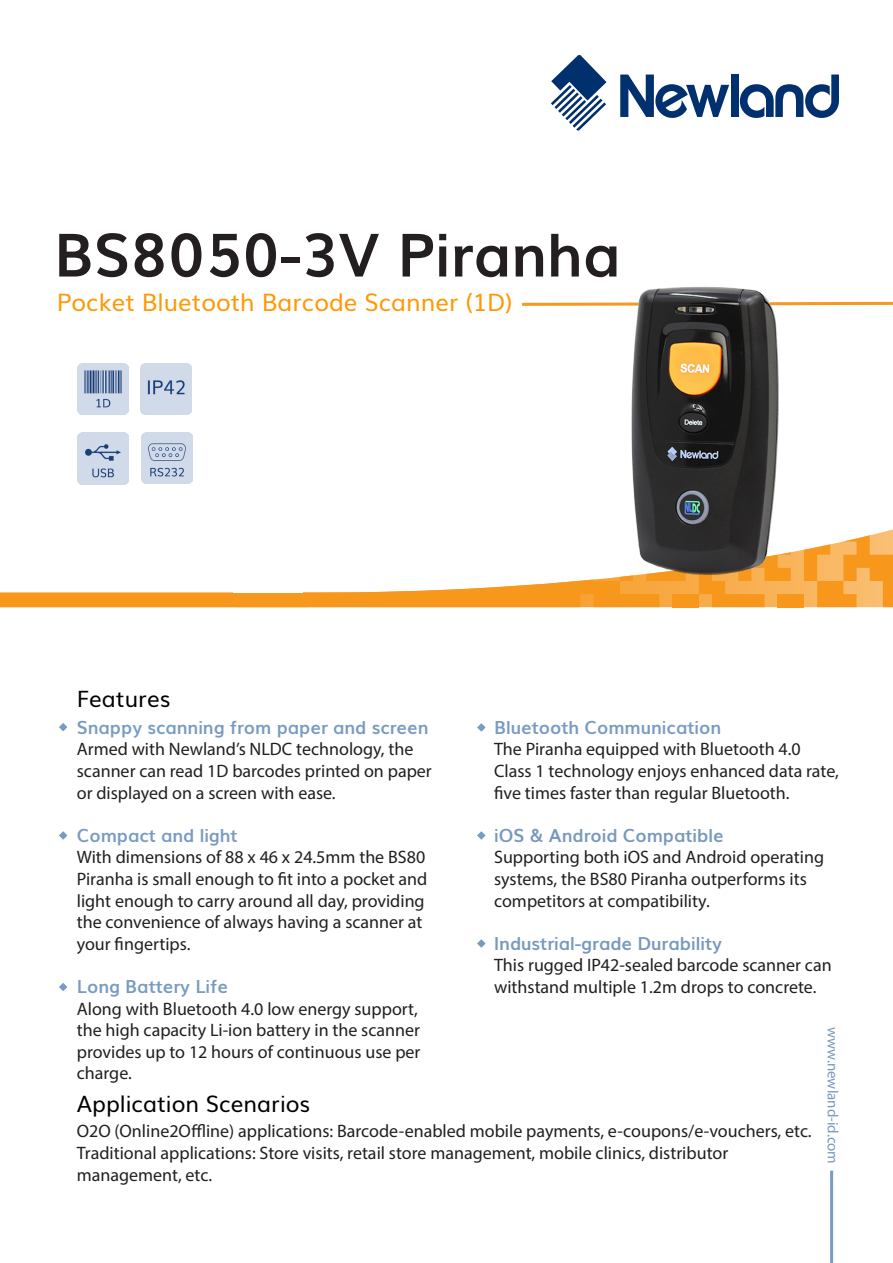
<style>
.page{position:relative;width:893px;height:1263px;background:#fff}
.page>*{position:absolute;margin:0;border:0;box-sizing:border-box;transform-origin:0 0}
.t1{font:700 60px "Muli";color:#231f20}
.t2{font:24px "Muli";color:#ff9806}
.t3{font:22.5px "Muli";color:#000}
.t4{font:18px/21.6px "Myriad Pro";color:#231f20}
.t5{font:700 18px "Muli";color:#789bc3}
.t6{font:700 18px "Muli";color:#7799be}
.t7{font:15px "Myriad Pro";color:#7799be}
</style>
<div class="page">
<svg style="left:551px;top:55px;width:55px;height:76px"></svg>
<svg style="left:620px;top:75px;width:109px;height:43px"></svg>
<div style="left:731px;top:75px;width:7px;height:42px;background:#00306d"></div>
<svg style="left:740px;top:75px;width:99px;height:43px"></svg>
<svg style="left:59px;top:723px;width:8px;height:8px"></svg>
<svg style="left:59px;top:831px;width:8px;height:9px"></svg>
<svg style="left:477px;top:723px;width:9px;height:9px"></svg>
<svg style="left:477px;top:831px;width:9px;height:9px"></svg>
<svg style="left:686px;top:529px;width:207px;height:65px"></svg>
<div style="left:673px;top:594px;width:26px;height:13px;background:#f7981d"></div>
<div style="left:778px;top:594px;width:26px;height:13px;background:#f7981d"></div>
<svg style="left:0;top:580px;width:686px;height:27px"></svg>
<svg style="left:699px;top:580px;width:92px;height:27px"></svg>
<svg style="left:804px;top:535px;width:89px;height:72px"></svg>
<hr style="left:234px;top:589px;width:69px;height:3px;background:#fff">
<svg style="left:522px;top:301px;width:371px;height:5px"></svg>
<hr style="left:830px;top:1171px;width:3px;height:92px;background:#789bc3">
<img style="left:77px;top:363px;width:51px;height:51px">
<img style="left:141px;top:363px;width:50px;height:51px">
<img style="left:77px;top:433px;width:52px;height:51px">
<img style="left:141px;top:433px;width:51px;height:51px">
<img style="left:553px;top:286px;width:303px;height:294px">
<svg style="left:477px;top:939px;width:9px;height:9px"></svg>
<svg style="left:59px;top:983px;width:8px;height:8px"></svg>
<p class="t1" style="left:54px;top:207px;width:568px">BS8050-3V Piranha</p>
<p class="t2" style="left:57px;top:283px;width:458px">Pocket Bluetooth Barcode Scanner (1D)</p>
<p class="t3" style="left:77px;top:681px;width:95px">Features</p>
<p class="t5" style="left:77px;top:713px;width:353px">Snappy scanning from paper and screen</p>
<p class="t4" style="left:77px;top:738px;width:357px">Armed with Newland’s NLDC technology, the scanner can read 1D barcodes printed on paper or displayed on a screen with ease.</p>
<p class="t5" style="left:77px;top:821px;width:162px">Compact and light</p>
<p class="t4" style="left:77px;top:846px;width:352px">With dimensions of 88 x 46 x 24.5mm the BS80<br>Piranha is small enough to fit into a pocket and light enough to carry around all day, providing the convenience of always having a scanner at your fingertips.</p>
<p class="t5" style="left:77px;top:972px;width:153px">Long Battery Life</p>
<p class="t4" style="left:77px;top:997px;width:345px">Along with Bluetooth 4.0 low energy support, the high capacity Li-ion battery in the scanner provides up to 12 hours of continuous use per charge.</p>
<p class="t5" style="left:494px;top:713px;width:228px">Bluetooth Communication</p>
<p class="t4" style="left:494px;top:738px;width:346px">The Piranha equipped with Bluetooth 4.0<br>Class 1 technology enjoys enhanced data rate, five times faster than regular Bluetooth.</p>
<p class="t6" style="left:494px;top:821px;width:231px">iOS &amp; Android Compatible</p>
<p class="t4" style="left:494px;top:846px;width:331px">Supporting both iOS and Android operating systems, the BS80 Piranha outperforms its competitors at compatibility.</p>
<p class="t6" style="left:494px;top:929px;width:229px">Industrial-grade Durability</p>
<p class="t4" style="left:494px;top:954px;width:339px">This rugged IP42-sealed barcode scanner can withstand multiple 1.2m drops to concrete.</p>
<p class="t7" style="left:842px;top:1027px;width:139px;rotate:90deg">www.newland-id.com</p>
<p class="t3" style="left:77px;top:1086px;width:235px">Application Scenarios</p>
<p class="t4" style="left:77px;top:1120px;width:736px">O2O (Online2Offline) applications: Barcode-enabled mobile payments, e-coupons/e-vouchers, etc.</p>
<p class="t4" style="left:77px;top:1142px;width:653px">Traditional applications: Store visits, retail store management, mobile clinics, distributor management, etc.</p>
</div>
